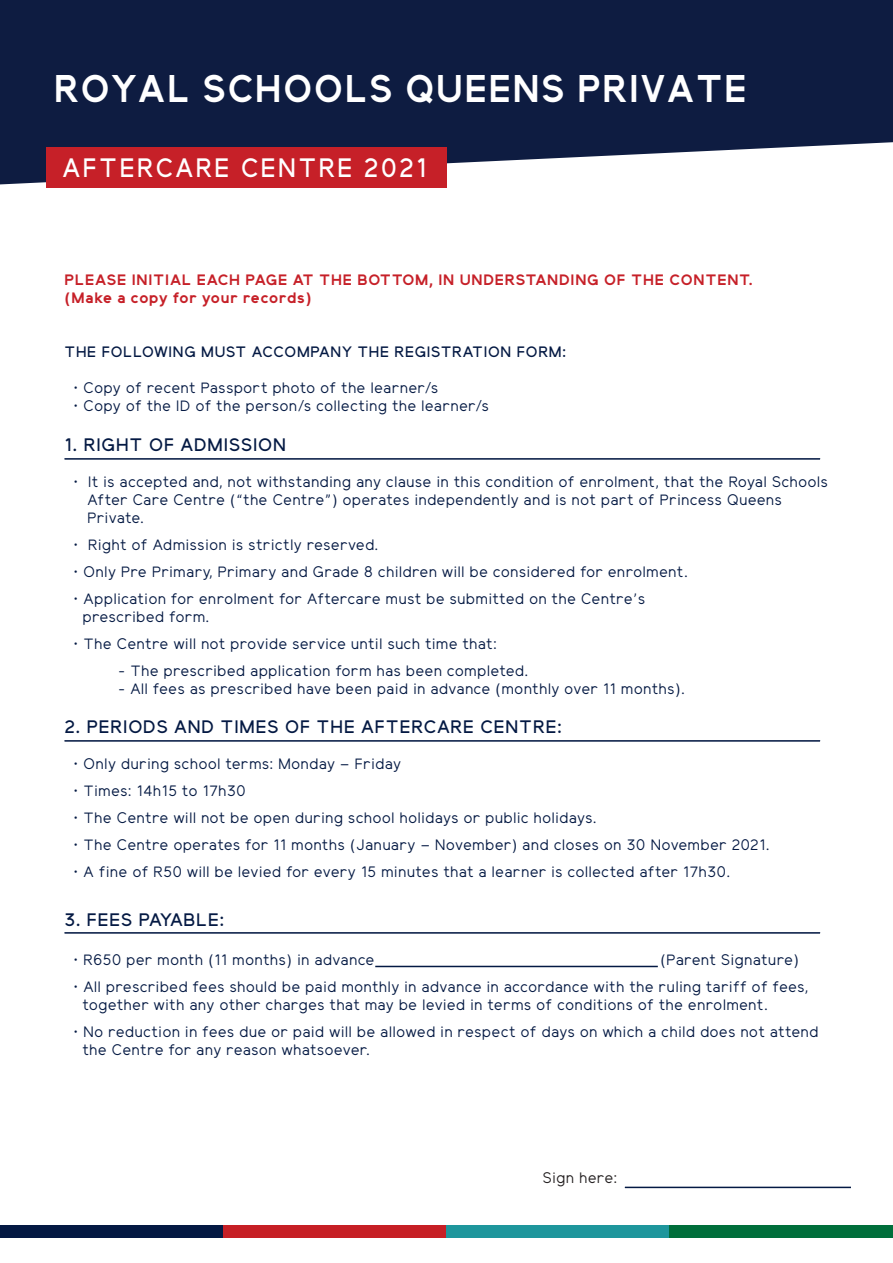
<style>
.page{position:relative;width:893px;height:1263px;background:#fff}
.page>*{position:absolute;margin:0;border:0;box-sizing:border-box;transform-origin:0 0}
.t1{font:700 38.4px "Elliot Sans";letter-spacing:.05em;color:#fff;scale:.94 1}
.t2{font:500 26.55px "Elliot Sans";letter-spacing:.1em;color:#fff;scale:.94 1}
.t3{font:500 18px "Elliot Sans";letter-spacing:.05em;color:#041943}
.t4{font:15px/18px "Elliot Sans";letter-spacing:.05em;color:#041943}
.t5{font:700 15px/18px "Elliot Sans";letter-spacing:.05em;color:#c62028}
.t6{font:500 15px "Elliot Sans";letter-spacing:.05em;color:#041943}
.t7{font:15px "Elliot Sans";letter-spacing:.05em;color:#231f20}
</style>
<div class="page">
<svg style="left:0;top:0;width:893px;height:184px;background:#243152"></svg>
<div style="left:47px;top:147px;width:400px;height:41px;background:#c62028"></div>
<hr style="left:64px;top:458px;width:756px;height:2px;background:#041943">
<hr style="left:64px;top:740px;width:756px;height:2px;background:#041943">
<hr style="left:64px;top:932px;width:756px;height:2px;background:#041943">
<hr style="left:625px;top:1187px;width:226px;height:1px;background:#041943">
<div style="left:0;top:1225px;width:223px;height:13px;background:#041943"></div>
<div style="left:223px;top:1225px;width:223px;height:13px;background:#c61f25"></div>
<div style="left:446px;top:1225px;width:224px;height:13px;background:#1e969c"></div>
<div style="left:670px;top:1225px;width:223px;height:13px;background:#006e3b"></div>
<hr style="left:375px;top:966px;width:283px;height:1px;background:#041943">
<h1 class="t1" style="left:54px;top:72px;width:738px">ROYAL SCHOOLS QUEENS PRIVATE</h1>
<h2 class="t2" style="left:62px;top:156px;width:389px">AFTERCARE CENTRE 2021</h2>
<p class="t5" style="left:64px;top:272px;width:690px">PLEASE INITIAL EACH PAGE AT THE BOTTOM, IN UNDERSTANDING OF THE CONTENT. (Make a copy for your records)</p>
<p class="t6" style="left:64px;top:345px;width:503px">THE FOLLOWING MUST ACCOMPANY THE REGISTRATION FORM:</p>
<p class="t4" style="left:73px;top:380px;width:366px">• Copy of recent Passport photo of the learner/s</p>
<p class="t4" style="left:73px;top:398px;width:417px">• Copy of the ID of the person/s collecting the learner/s</p>
<p class="t3" style="left:64px;top:436px;width:223px">1. RIGHT OF ADMISSION</p>
<p class="t4" style="left:87px;top:474px;width:742px;text-indent:-14px">• It is accepted and, not withstanding any clause in this condition of enrolment, that the Royal Schools<br>After Care Centre (“the Centre”) operates independently and is not part of Princess Queens<br>Private.</p>
<p class="t4" style="left:73px;top:537px;width:306px">• Right of Admission is strictly reserved.</p>
<p class="t4" style="left:73px;top:564px;width:615px">• Only Pre Primary, Primary and Grade 8 children will be considered for enrolment.</p>
<p class="t4" style="left:83px;top:591px;width:564px;text-indent:-9px">• Application for enrolment for Aftercare must be submitted on the Centre’s prescribed form.</p>
<p class="t4" style="left:73px;top:636px;width:424px">• The Centre will not provide service until such time that:</p>
<p class="t4" style="left:118px;top:663px;width:411px">- The prescribed application form has been completed.</p>
<p class="t4" style="left:118px;top:681px;width:567px">- All fees as prescribed have been paid in advance (monthly over 11 months).</p>
<p class="t3" style="left:64px;top:719px;width:499px">2. PERIODS AND TIMES OF THE AFTERCARE CENTRE:</p>
<p class="t4" style="left:73px;top:757px;width:329px">• Only during school terms: Monday – Friday</p>
<p class="t4" style="left:73px;top:784px;width:174px">• Times: 14h15 to 17h30</p>
<p class="t4" style="left:73px;top:811px;width:524px">• The Centre will not be open during school holidays or public holidays.</p>
<p class="t4" style="left:73px;top:838px;width:697px">• The Centre operates for 11 months (January – November) and closes on 30 November 2021.</p>
<p class="t4" style="left:73px;top:865px;width:658px">• A fine of R50 will be levied for every 15 minutes that a learner is collected after 17h30.</p>
<p class="t3" style="left:64px;top:912px;width:161px">3. FEES PAYABLE:</p>
<p class="t4" style="left:73px;top:953px;width:302px">• R650 per month (11 months) in advance</p>
<p class="t4" style="left:660px;top:953px;width:140px">(Parent Signature)</p>
<p class="t4" style="left:83px;top:980px;width:727px;text-indent:-9px">• All prescribed fees should be paid monthly in advance in accordance with the ruling tariff of fees, together with any other charges that may be levied in terms of conditions of the enrolment.</p>
<p class="t4" style="left:83px;top:1025px;width:737px;text-indent:-9px">• No reduction in fees due or paid will be allowed in respect of days on which a child does not attend the Centre for any reason whatsoever.</p>
<p class="t7" style="left:543px;top:1171px;width:76px">Sign here:</p>
</div>
